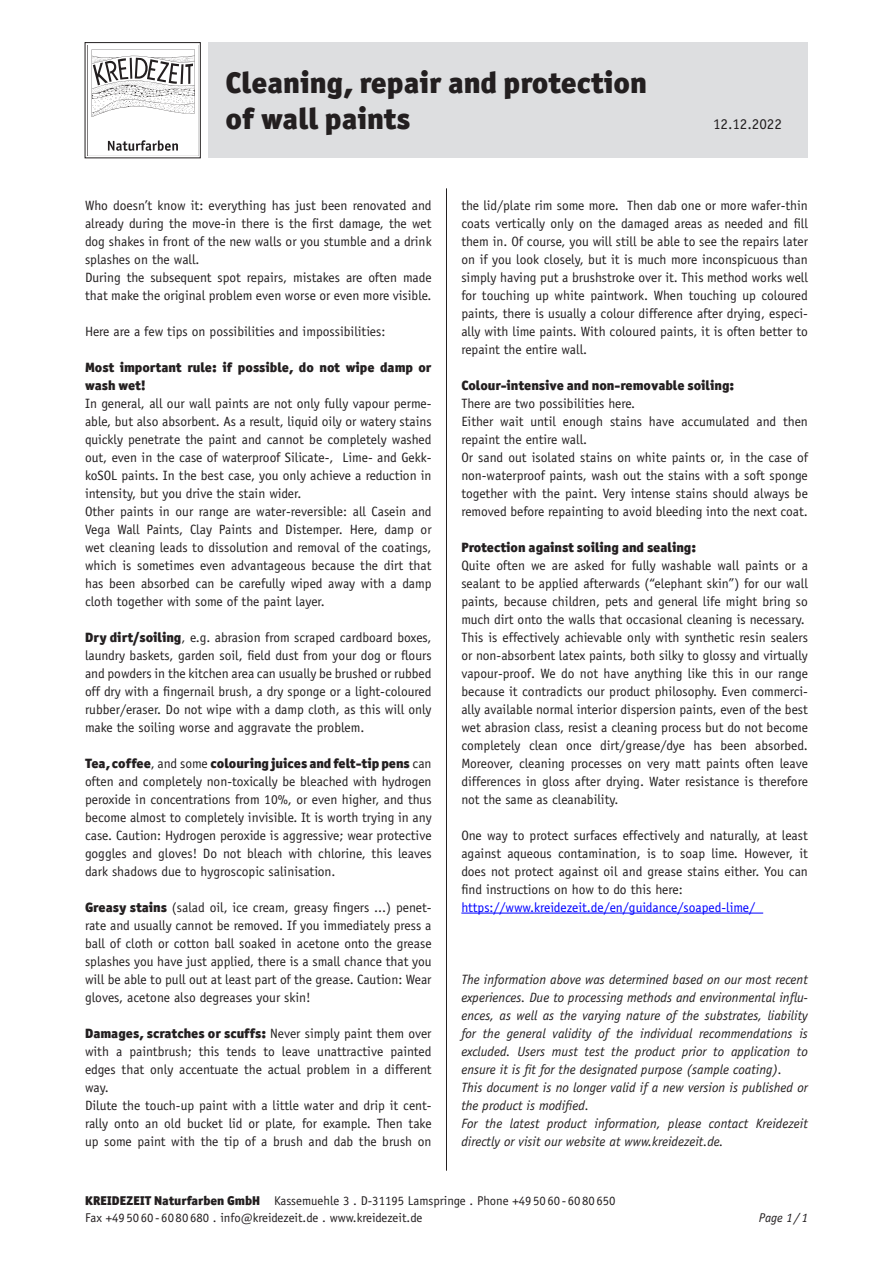
<style>
.page{position:relative;width:893px;height:1263px;background:#fff}
.page>*{position:absolute;margin:0;border:0;box-sizing:border-box;transform-origin:0 0}
.t1{font:900 30px/36px "Officina San ITC";color:#231f20}
.t2{font:15px "Officina Sans Std";color:#231f20}
.t3{font:13.5px/18px "Officina Sans Std";color:#231f20}
.t4{font:italic 13.5px/18px "Officina Sans Std";color:#231f20}
.t5{font:900 13.5px/18px "Officina San ITC";color:#231f20}
.t6{font:13.5px "Officina Sans Std";color:#00f}
.t7{font:12.75px/17.2px "Officina Sans Std";color:#231f20}
.t8{font:italic 12.75px "Officina Sans Std";color:#231f20}
.s1{font-family:"Officina San ITC";font-weight:900}
.s2{font-family:"Officina Sans Std";font-weight:400}
</style>
<div class="page">
<div style="left:208px;top:43px;width:600px;height:115px;background:#dddee0"></div>
<svg style="left:87px;top:45px;width:112px;height:111px"></svg>
<div style="left:85px;top:42px;width:116px;height:116px;border:1px solid #231f20"></div>
<hr style="left:446px;top:188px;width:1px;height:983px;background:#231f20">
<svg style="left:88px;top:46px;width:110px;height:109px"></svg>
<hr style="left:461px;top:913px;width:302px;height:1px;background:#00f">
<h1 class="t1" style="left:225px;top:64px;width:423px">Cleaning, repair and protection of wall paints</h1>
<p class="t2" style="left:713px;top:115px;width:70px">12.12.2022</p>
<p class="t3" style="left:85px;top:196px;width:348px">Who doesn’t know it: everything has just been renovated and already during the move-in there is the first damage, the wet dog shakes in front of the new walls or you stumble and a drink splashes on the wall.<br>During the subsequent spot repairs, mistakes are often made that make the original problem even worse or even more visible.</p>
<p class="t3" style="left:85px;top:322px;width:302px">Here are a few tips on possibilities and impossibilities:</p>
<p class="t5" style="left:85px;top:358px;width:348px">Most important rule: if possible, do not wipe damp or wash wet!</p>
<p class="t3" style="left:85px;top:394px;width:348px">In general, all our wall paints are not only fully vapour perme&shy;able, but also absorbent. As a result, liquid oily or watery stains quickly penetrate the paint and cannot be completely washed out, even in the case of waterproof Silicate-, Lime- and Gekk&shy;koSOL paints. In the best case, you only achieve a reduction in intensity, but you drive the stain wider.<br>Other paints in our range are water-reversible: all Casein and Vega Wall Paints, Clay Paints and Distemper. Here, damp or wet cleaning leads to dissolution and removal of the coatings, which is sometimes even advantageous because the dirt that has been absorbed can be carefully wiped away with a damp cloth together with some of the paint layer.</p>
<p class="t3" style="left:85px;top:628px;width:348px;text-align:justify"><span class="s1">Dry dirt/soiling</span>, e.g. abrasion from scraped cardboard boxes, laundry baskets, garden soil, field dust from your dog or flours and powders in the kitchen area can usually be brushed or rubbed off dry with a fingernail brush, a dry sponge or a light-coloured rubber/eraser. Do not wipe with a damp cloth, as this will only make the soiling worse and aggravate the problem.</p>
<p class="t5" style="left:85px;top:754px;width:348px">Tea, coffee<span class="s2">, and some</span> colouring juices and felt-tip pens <span class="s2">can</span></p>
<p class="t3" style="left:85px;top:772px;width:348px;text-align:justify">often and completely non-toxically be bleached with hydrogen peroxide in concentrations from 10%, or even higher, and thus become almost to completely invisible. It is worth trying in any case. Caution: Hydrogen peroxide is aggressive; wear protective goggles and gloves! Do not bleach with chlorine, this leaves dark shadows due to hygroscopic salinisation.</p>
<p class="t3" style="left:85px;top:898px;width:348px;text-align:justify"><span class="s1">Greasy stains</span> (salad oil, ice cream, greasy fingers ...) penet&shy;rate and usually cannot be removed. If you immediately press a ball of cloth or cotton ball soaked in acetone onto the grease splashes you have just applied, there is a small chance that you will be able to pull out at least part of the grease. Caution: Wear gloves, acetone also degreases your skin!</p>
<p class="t5" style="left:85px;top:1024px;width:348px">Damages, scratches or scuffs: <span class="s2">Never simply paint them over</span></p>
<p class="t3" style="left:85px;top:1042px;width:348px">with a paintbrush; this tends to leave unattractive painted edges that only accentuate the actual problem in a different way.<br>Dilute the touch-up paint with a little water and drip it cent&shy;rally onto an old bucket lid or plate, for example. Then take up some paint with the tip of a brush and dab the brush on</p>
<p class="t3" style="left:461px;top:196px;width:348px;text-align:justify">the lid/plate rim some more. Then dab one or more wafer-thin coats vertically only on the damaged areas as needed and fill them in. Of course, you will still be able to see the repairs later on if you look closely, but it is much more inconspicuous than simply having put a brushstroke over it. This method works well for touching up white paintwork. When touching up coloured paints, there is usually a colour difference after drying, especi&shy;ally with lime paints. With coloured paints, it is often better to repaint the entire wall.</p>
<p class="t5" style="left:461px;top:376px;width:274px">Colour-intensive and non-removable soiling:</p>
<p class="t3" style="left:461px;top:394px;width:348px">There are two possibilities here.<br>Either wait until enough stains have accumulated and then repaint the entire wall.<br>Or sand out isolated stains on white paints or, in the case of non-waterproof paints, wash out the stains with a soft sponge together with the paint. Very intense stains should always be removed before repainting to avoid bleeding into the next coat.</p>
<p class="t5" style="left:461px;top:538px;width:236px">Protection against soiling and sealing:</p>
<p class="t3" style="left:461px;top:556px;width:348px">Quite often we are asked for fully washable wall paints or a sealant to be applied afterwards (“elephant skin”) for our wall paints, because children, pets and general life might bring so much dirt onto the walls that occasional cleaning is necessary.<br>This is effectively achievable only with synthetic resin sealers or non-absorbent latex paints, both silky to glossy and virtually vapour-proof. We do not have anything like this in our range because it contradicts our product philosophy. Even commerci&shy;ally available normal interior dispersion paints, even of the best wet abrasion class, resist a cleaning process but do not become completely clean once dirt/grease/dye has been absorbed.<br>Moreover, cleaning processes on very matt paints often leave differences in gloss after drying. Water resistance is therefore not the same as cleanability.</p>
<p class="t3" style="left:461px;top:826px;width:348px;text-align:justify">One way to protect surfaces effectively and naturally, at least against aqueous contamination, is to soap lime. However, it does not protect against oil and grease stains either. You can find instructions on how to do this here:</p>
<p class="t6" style="left:461px;top:899px;width:295px">https://www.kreidezeit.de/en/guidance/soaped-lime/</p>
<p class="t4" style="left:461px;top:970px;width:348px">The information above was determined based on our most recent experiences. Due to processing methods and environmental influ&shy;ences, as well as the varying nature of the substrates, liability for the general validity of the individual recommendations is excluded. Users must test the product prior to application to ensure it is fit for the designated purpose (sample coating).<br>This document is no longer valid if a new version is published or the product is modified.<br>For the latest product information, please contact Kreidezeit directly or visit our website at www.kreidezeit.de.</p>
<p class="t7" style="left:85px;top:1192px;width:532px"><span class="s1">KREIDEZEIT Naturfarben GmbH</span> Kassemuehle 3 . D-31195 Lamspringe . Phone +49 5060- 6080650<br>Fax +49 5060- 6080680 . info@kreidezeit.de . www.kreidezeit.de</p>
<p class="t8" style="left:759px;top:1210px;width:51px">Page 1/ 1</p>
</div>
